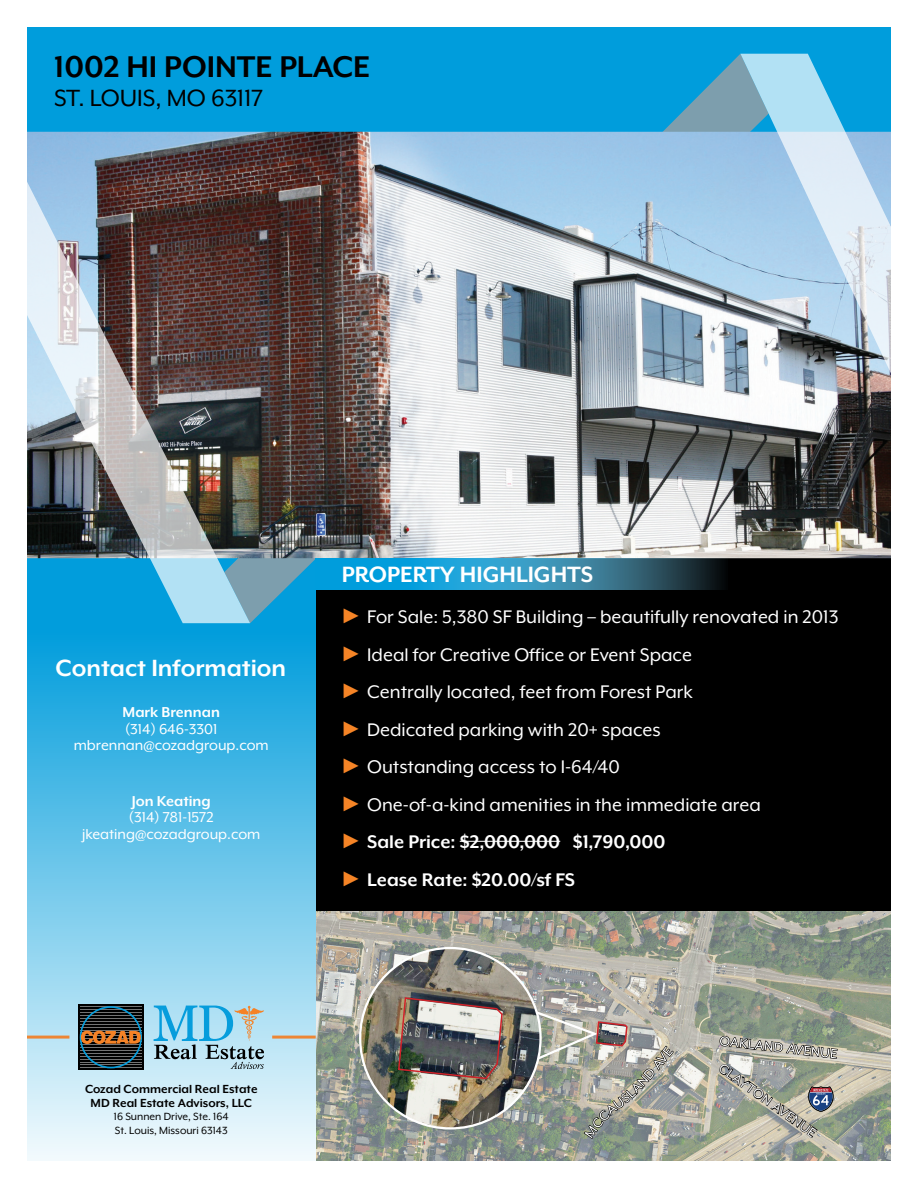
<style>
.page{position:relative;width:918px;height:1188px;background:#fff}
.page>*{position:absolute;margin:0;border:0;box-sizing:border-box;transform-origin:0 0}
.t1{font:700 34.5px "Mr Eaves XL Mod OT";color:#000}
.t2{font:700 27px "Mr Eaves XL Mod OT";color:#fff}
.t3{font:27px "Mr Eaves XL Mod OT";color:#000}
.t4{font:700 25.5px "Mr Eaves XL San OT";color:#fff}
.t5{font:21px "Mr Eaves XL Mod OT";color:#fff}
.t6{font:700 21px "Mr Eaves XL Mod OT";color:#fff}
.t7{font:16.5px "Mr Eaves XL Mod OT";color:#fff}
.t8{font:700 16.5px "Mr Eaves XL Mod OT";color:#fff}
.t9{font:15px "Mr Eaves XL Mod OT";color:#fff}
.t10{font:700 13.5px "Mr Eaves XL Mod OT";color:#000}
.t11{font:12px "Mr Eaves XL Mod OT";color:#000}
.s1{font-family:"Arial";font-weight:700;color:#f58426}
.s2{font-family:"Arial";color:#f58426}
</style>
<div class="page">
<img style="left:27px;top:27px;width:864px;height:1134px">
<p class="t1" style="left:54px;top:49px;width:318px">1002 HI POINTE PLACE</p>
<p class="t3" style="left:54px;top:84px;width:211px">ST. LOUIS, MO 63117</p>
<p class="t2" style="left:56px;top:654px;width:232px">Contact Information</p>
<p class="t8" style="left:123px;top:704px;width:99px">Mark Brennan</p>
<p class="t7" style="left:125px;top:721px;width:94px">(314) 646-3301</p>
<p class="t7" style="left:74px;top:737px;width:197px">mbrennan@cozadgroup.com</p>
<p class="t8" style="left:132px;top:792px;width:81px">Jon Keating</p>
<p class="t7" style="left:129px;top:809px;width:86px">(314) 781-1572</p>
<p class="t7" style="left:82px;top:825px;width:180px">jkeating@cozadgroup.com</p>
<p class="t4" style="left:342px;top:562px;width:253px">PROPERTY HIGHLIGHTS</p>
<p class="t5" style="left:341px;top:607px;width:499px"><span class="s1">►</span> For Sale: 5,380 SF Building – beautifully renovated in 2013</p>
<p class="t5" style="left:341px;top:644px;width:353px"><span class="s1">►</span> Ideal for Creative Office or Event Space</p>
<p class="t5" style="left:341px;top:682px;width:354px"><span class="s1">►</span> Centrally located, feet from Forest Park</p>
<p class="t5" style="left:341px;top:719px;width:322px"><span class="s1">►</span> Dedicated parking with 20+ spaces</p>
<p class="t5" style="left:341px;top:757px;width:281px"><span class="s1">►</span> Outstanding access to I-64/40</p>
<p class="t5" style="left:341px;top:794px;width:422px"><span class="s1">►</span> One-of-a-kind amenities in the immediate area</p>
<p class="t6" style="left:341px;top:832px;width:326px"><span class="s2">►</span> Sale Price: $2,000,000 $1,790,000</p>
<p class="t6" style="left:341px;top:869px;width:236px"><span class="s2">►</span> Lease Rate: $20.00/sf FS</p>
<p class="t10" style="left:85px;top:1083px;width:174px">Cozad Commercial Real Estate</p>
<p class="t10" style="left:91px;top:1096px;width:163px">MD Real Estate Advisors, LLC</p>
<p class="t11" style="left:114px;top:1111px;width:116px">16 Sunnen Drive, Ste. 164</p>
<p class="t11" style="left:115px;top:1124px;width:114px">St. Louis, Missouri 63143</p>
<p class="t9" style="left:724px;top:1061px;width:118px;rotate:35deg">CLAYTON AVENUE</p>
</div>
